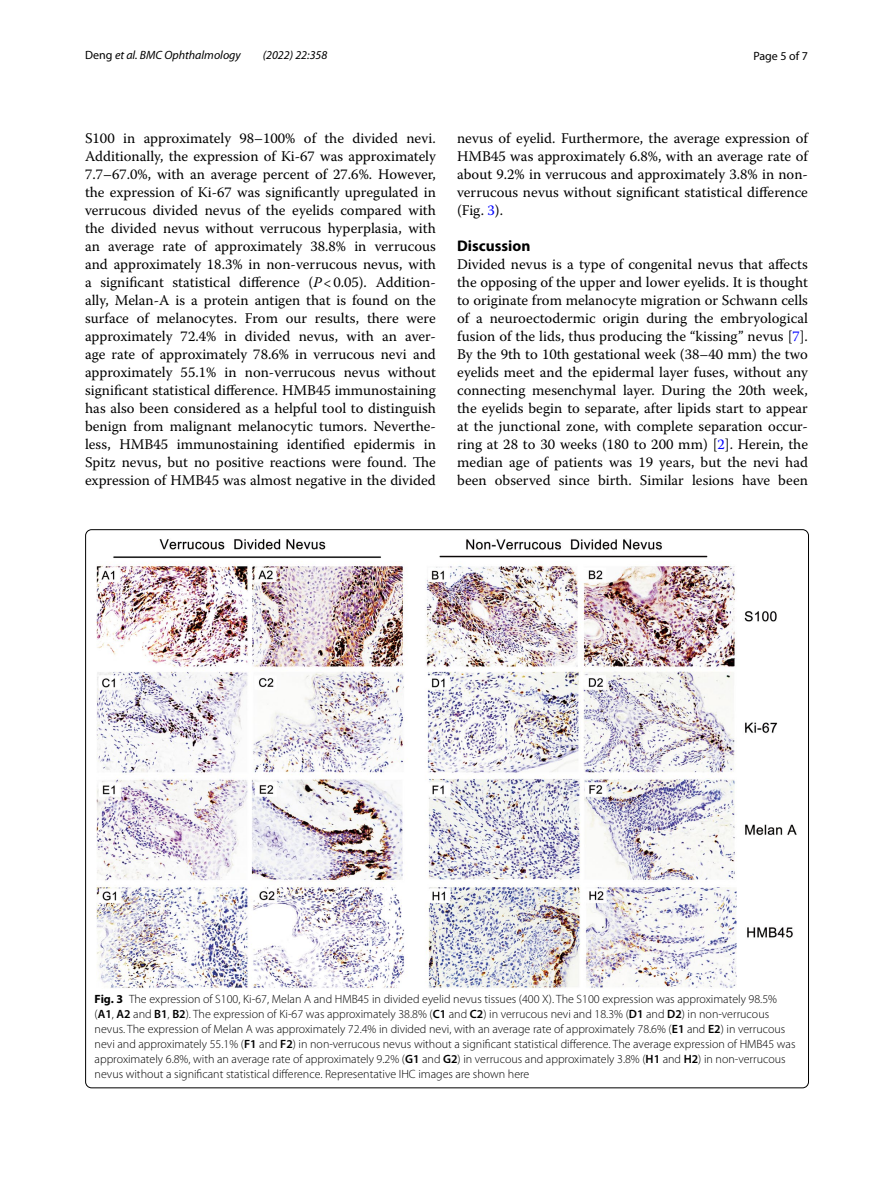
<style>
.page{position:relative;width:893px;height:1187px;background:#fff}
.page>*{position:absolute;margin:0;border:0;box-sizing:border-box;transform-origin:0 0}
.t1{font:700 15.45px "Myriad Pro";color:#000}
.t2{font:14.7px/18px "Warnock Pro";color:#000;text-align:justify}
.t3{font:300 12px/15px "Myriad Pro";color:#000}
.t4{font:italic 12px "Myriad Pro";color:#000}
.t5{font:12px "Myriad Pro";color:#000}
.s1{font-style:normal}
.s2{font-style:italic}
.s3{color:#00f}
.s4{font-weight:700}
.s5{font-weight:600}
</style>
<div class="page">
<img style="left:97px;top:539px;width:700px;height:448px">
<p class="t4" style="left:85px;top:48px;width:157px"><span class="s1">Deng</span> et al. BMC Ophthalmology</p>
<p class="t4" style="left:263px;top:48px;width:66px">(2022) 22:358</p>
<p class="t5" style="left:753px;top:48px;width:56px">Page 5 of 7</p>
<p class="t2" style="left:85px;top:128px;width:352px">S100 in approximately 98–100% of the divided nevi.<br>Additionally, the expression of Ki-67 was approximately 7.7–67.0%, with an average percent of 27.6%. However, the expression of Ki-67 was significantly upregulated in verrucous divided nevus of the eyelids compared with the divided nevus without verrucous hyperplasia, with an average rate of approximately 38.8% in verrucous and approximately 18.3% in non-verrucous nevus, with a significant statistical difference (<span class="s2">P</span>&lt;0.05). Addition&shy;ally, Melan-A is a protein antigen that is found on the surface of melanocytes. From our results, there were approximately 72.4% in divided nevus, with an aver&shy;age rate of approximately 78.6% in verrucous nevi and approximately 55.1% in non-verrucous nevus without significant statistical difference. HMB45 immunostaining has also been considered as a helpful tool to distinguish benign from malignant melanocytic tumors. Neverthe&shy;less, HMB45 immunostaining identified epidermis in Spitz nevus, but no positive reactions were found. The expression of HMB45 was almost negative in the divided</p>
<p class="t2" style="left:457px;top:128px;width:352px">nevus of eyelid. Furthermore, the average expression of HMB45 was approximately 6.8%, with an average rate of about 9.2% in verrucous and approximately 3.8% in non&shy;verrucous nevus without significant statistical difference (Fig. <span class="s3">3</span>).</p>
<p class="t1" style="left:457px;top:235px;width:75px">Discussion</p>
<p class="t2" style="left:457px;top:254px;width:352px">Divided nevus is a type of congenital nevus that affects the opposing of the upper and lower eyelids. It is thought to originate from melanocyte migration or Schwann cells of a neuroectodermic origin during the embryological fusion of the lids, thus producing the “kissing” nevus [<span class="s3">7</span>].<br>By the 9th to 10th gestational week (38–40 mm) the two eyelids meet and the epidermal layer fuses, without any connecting mesenchymal layer. During the 20th week, the eyelids begin to separate, after lipids start to appear at the junctional zone, with complete separation occur&shy;ring at 28 to 30 weeks (180 to 200 mm) [<span class="s3">2</span>]. Herein, the median age of patients was 19 years, but the nevi had been observed since birth. Similar lesions have been</p>
<p class="t3" style="left:95px;top:991px;width:702px"><span class="s4">Fig. 3</span> The expression of S100, Ki-67, Melan A and HMB45 in divided eyelid nevus tissues (400 X). The S100 expression was approximately 98.5% (<span class="s5">A1</span>, <span class="s5">A2</span> and <span class="s5">B1</span>, <span class="s5">B2</span>). The expression of Ki-67 was approximately 38.8% (<span class="s5">C1</span> and <span class="s5">C2</span>) in verrucous nevi and 18.3% (<span class="s5">D1</span> and <span class="s5">D2</span>) in non-verrucous nevus. The expression of Melan A was approximately 72.4% in divided nevi, with an average rate of approximately 78.6% (<span class="s5">E1</span> and <span class="s5">E2</span>) in verrucous nevi and approximately 55.1% (<span class="s5">F1</span> and <span class="s5">F2</span>) in non-verrucous nevus without a significant statistical difference. The average expression of HMB45 was approximately 6.8%, with an average rate of approximately 9.2% (<span class="s5">G1</span> and <span class="s5">G2</span>) in verrucous and approximately 3.8% (<span class="s5">H1</span> and <span class="s5">H2</span>) in non-verrucous nevus without a significant statistical difference. Representative IHC images are shown here</p>
</div>
